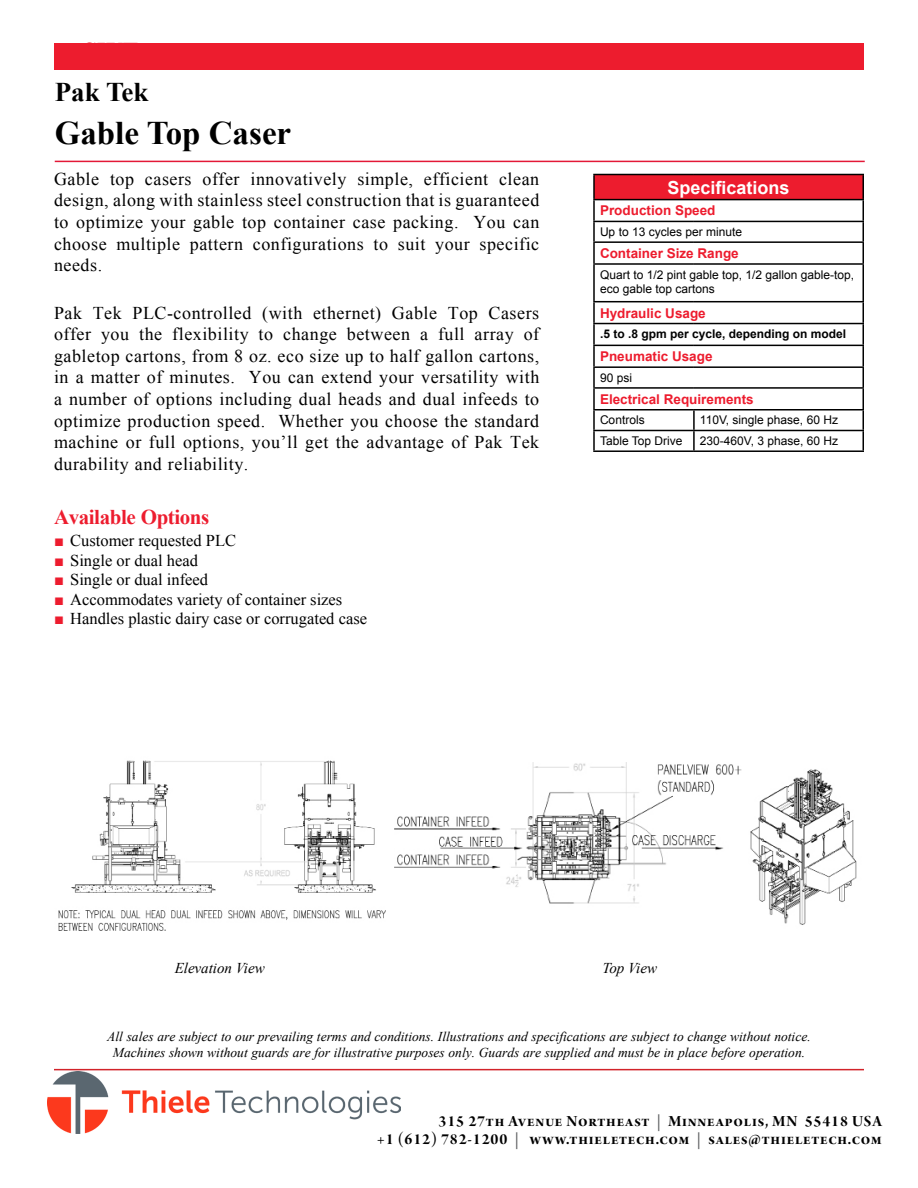
<style>
.page{position:relative;width:918px;height:1188px;background:#fff}
.page>*{position:absolute;margin:0;border:0;box-sizing:border-box;transform-origin:0 0}
.t1{font:700 33px "Times New Roman";color:#000}
.t2{font:700 27px "Times New Roman";color:#000}
.t3{font:700 21px "Times New Roman";letter-spacing:-.02em;color:#ed1c2e}
.t4{font:18px/21.6px "Times New Roman";letter-spacing:.03em;color:#000;text-align:justify}
.t5{font:700 18px "Arial";color:#fff}
.t6{font:16.5px "Times New Roman";color:#000}
.t7{font:16.5px/18px "Arno Pro Bold Display";letter-spacing:.05em;color:#000;text-align:right}
.t8{font:italic 15px "Times New Roman";color:#000}
.t9{font:italic 13.5px/16.2px "Times New Roman";color:#000;text-align:center}
.t10{font:700 13.5px "Arial";color:#ed1c2e}
.t11{font:12px/14.4px "Arial";color:#000}
.t12{font:700 12px "Arial";color:#000}
.s1{color:#ed1c2e}
.s2{color:#58595b}
</style>
<div class="page">
<hr style="left:54px;top:1069px;width:810px;height:1px;background:#d2232a">
<div style="left:54px;top:43px;width:810px;height:27px;background:#ed1c2e"></div>
<hr style="left:55px;top:161px;width:810px;height:1px;background:#e31837">
<img style="left:48px;top:1072px;width:353px;height:61px">
<div style="left:594px;top:174px;width:269px;height:26px;background:#ed1c2e"></div>
<svg style="left:595px;top:200px;width:267px;height:147px"></svg>
<hr style="left:593px;top:174px;width:101px;height:1px;background:#000">
<hr style="left:593px;top:175px;width:2px;height:24px;background:#000">
<hr style="left:694px;top:174px;width:170px;height:1px;background:#000">
<hr style="left:862px;top:175px;width:2px;height:24px;background:#000">
<hr style="left:593px;top:199px;width:101px;height:1px;background:#000">
<hr style="left:593px;top:200px;width:2px;height:21px;background:#000">
<hr style="left:694px;top:199px;width:170px;height:1px;background:#000">
<hr style="left:862px;top:200px;width:2px;height:21px;background:#000">
<hr style="left:593px;top:221px;width:101px;height:1px;background:#000">
<svg style="left:593px;top:222px;width:2px;height:19px"></svg>
<hr style="left:694px;top:221px;width:170px;height:1px;background:#000">
<svg style="left:862px;top:222px;width:2px;height:19px"></svg>
<hr style="left:593px;top:241px;width:101px;height:2px;background:#000">
<hr style="left:593px;top:243px;width:2px;height:20px;background:#000">
<hr style="left:694px;top:241px;width:170px;height:2px;background:#000">
<hr style="left:862px;top:243px;width:2px;height:20px;background:#000">
<hr style="left:593px;top:263px;width:101px;height:2px;background:#000">
<hr style="left:593px;top:265px;width:2px;height:36px;background:#000">
<hr style="left:694px;top:263px;width:170px;height:2px;background:#000">
<hr style="left:862px;top:265px;width:2px;height:36px;background:#000">
<hr style="left:593px;top:301px;width:101px;height:1px;background:#000">
<hr style="left:593px;top:302px;width:2px;height:21px;background:#000">
<hr style="left:694px;top:301px;width:170px;height:1px;background:#000">
<hr style="left:862px;top:302px;width:2px;height:21px;background:#000">
<hr style="left:593px;top:323px;width:101px;height:1px;background:#000">
<hr style="left:593px;top:324px;width:2px;height:21px;background:#000">
<hr style="left:694px;top:323px;width:170px;height:1px;background:#000">
<hr style="left:862px;top:324px;width:2px;height:21px;background:#000">
<hr style="left:593px;top:345px;width:101px;height:1px;background:#000">
<hr style="left:593px;top:346px;width:2px;height:20px;background:#000">
<hr style="left:694px;top:345px;width:170px;height:1px;background:#000">
<hr style="left:862px;top:346px;width:2px;height:20px;background:#000">
<hr style="left:593px;top:366px;width:101px;height:2px;background:#000">
<svg style="left:593px;top:368px;width:2px;height:19px"></svg>
<hr style="left:694px;top:366px;width:170px;height:2px;background:#000">
<svg style="left:862px;top:368px;width:2px;height:19px"></svg>
<hr style="left:593px;top:387px;width:101px;height:2px;background:#000">
<hr style="left:593px;top:389px;width:2px;height:20px;background:#000">
<hr style="left:694px;top:387px;width:170px;height:2px;background:#000">
<hr style="left:862px;top:389px;width:2px;height:20px;background:#000">
<hr style="left:593px;top:409px;width:101px;height:2px;background:#000">
<hr style="left:694px;top:409px;width:170px;height:2px;background:#000">
<hr style="left:593px;top:430px;width:101px;height:1px;background:#000">
<svg style="left:593px;top:411px;width:2px;height:39px"></svg>
<hr style="left:694px;top:430px;width:170px;height:1px;background:#000">
<svg style="left:693px;top:411px;width:2px;height:39px"></svg>
<svg style="left:862px;top:411px;width:2px;height:39px"></svg>
<hr style="left:593px;top:450px;width:101px;height:2px;background:#000">
<hr style="left:694px;top:450px;width:170px;height:2px;background:#000">
<img style="left:395px;top:762px;width:462px;height:163px">
<img style="left:58px;top:760px;width:327px;height:171px">
<h2 class="t2" style="left:55px;top:73px;width:95px">Pak Tek</h2>
<h1 class="t1" style="left:55px;top:110px;width:238px">Gable Top Caser</h1>
<p class="t4" style="left:54px;top:168px;width:487px">Gable top casers offer innovatively simple, efficient clean design, along with stainless steel construction that is guaranteed to optimize your gable top container case packing. You can choose multiple pattern configurations to suit your specific needs.</p>
<p class="t4" style="left:54px;top:302px;width:487px">Pak Tek PLC-controlled (with ethernet) Gable Top Casers offer you the flexibility to change between a full array of gabletop cartons, from 8 oz. eco size up to half gallon cartons, in a matter of minutes. You can extend your versatility with a number of options including dual heads and dual infeeds to optimize production speed. Whether you choose the standard machine or full options, you’ll get the advantage of Pak Tek durability and reliability.</p>
<p class="t3" style="left:54px;top:503px;width:157px">Available Options</p>
<p class="t6" style="left:54px;top:529px;width:184px"><span class="s1">■</span> Customer requested PLC</p>
<p class="t6" style="left:54px;top:549px;width:146px"><span class="s1">■</span> Single or dual head</p>
<p class="t6" style="left:54px;top:568px;width:156px"><span class="s1">■</span> Single or dual infeed</p>
<p class="t6" style="left:54px;top:588px;width:290px"><span class="s1">■</span> Accommodates variety of container sizes</p>
<p class="t6" style="left:54px;top:607px;width:315px"><span class="s1">■</span> Handles plastic dairy case or corrugated case</p>
<p class="t5" style="left:668px;top:175px;width:124px">Specifications</p>
<p class="t10" style="left:600px;top:202px;width:117px">Production Speed</p>
<p class="t11" style="left:600px;top:225px;width:144px">Up to 13 cycles per minute</p>
<p class="t10" style="left:600px;top:244px;width:140px">Container Size Range</p>
<p class="t11" style="left:600px;top:267px;width:256px">Quart to 1/2 pint gable top, 1/2 gallon gable-top, eco gable top cartons</p>
<p class="t10" style="left:600px;top:304px;width:107px">Hydraulic Usage</p>
<p class="t12" style="left:600px;top:326px;width:248px">.5 to .8 gpm per cycle, depending on model</p>
<p class="t10" style="left:600px;top:347px;width:114px">Pneumatic Usage</p>
<p class="t11" style="left:600px;top:371px;width:34px">90 psi</p>
<p class="t10" style="left:600px;top:390px;width:155px">Electrical Requirements</p>
<p class="t11" style="left:600px;top:413px;width:46px">Controls</p>
<p class="t11" style="left:700px;top:413px;width:140px">110V, single phase, 60 Hz</p>
<p class="t11" style="left:600px;top:434px;width:84px">Table Top Drive</p>
<p class="t11" style="left:700px;top:434px;width:140px">230-460V, 3 phase, 60 Hz</p>
<p class="t8" style="left:175px;top:958px;width:92px">Elevation View</p>
<p class="t8" style="left:602px;top:958px;width:56px">Top View</p>
<p class="t9" style="left:107px;top:1028px;width:705px">All sales are subject to our prevailing terms and conditions. Illustrations and specifications are subject to change without notice.<br>Machines shown without guards are for illustrative purposes only. Guards are supplied and must be in place before operation.</p>
<p class="t7" style="left:377px;top:1113px;width:506px">315 27th Avenue Northeast <span class="s2">|</span> Minneapolis, MN 55418 USA<br>+1 (612) 782-1200 <span class="s2">|</span> www.thieletech.com <span class="s2">|</span> sales@thieletech.com</p>
</div>
